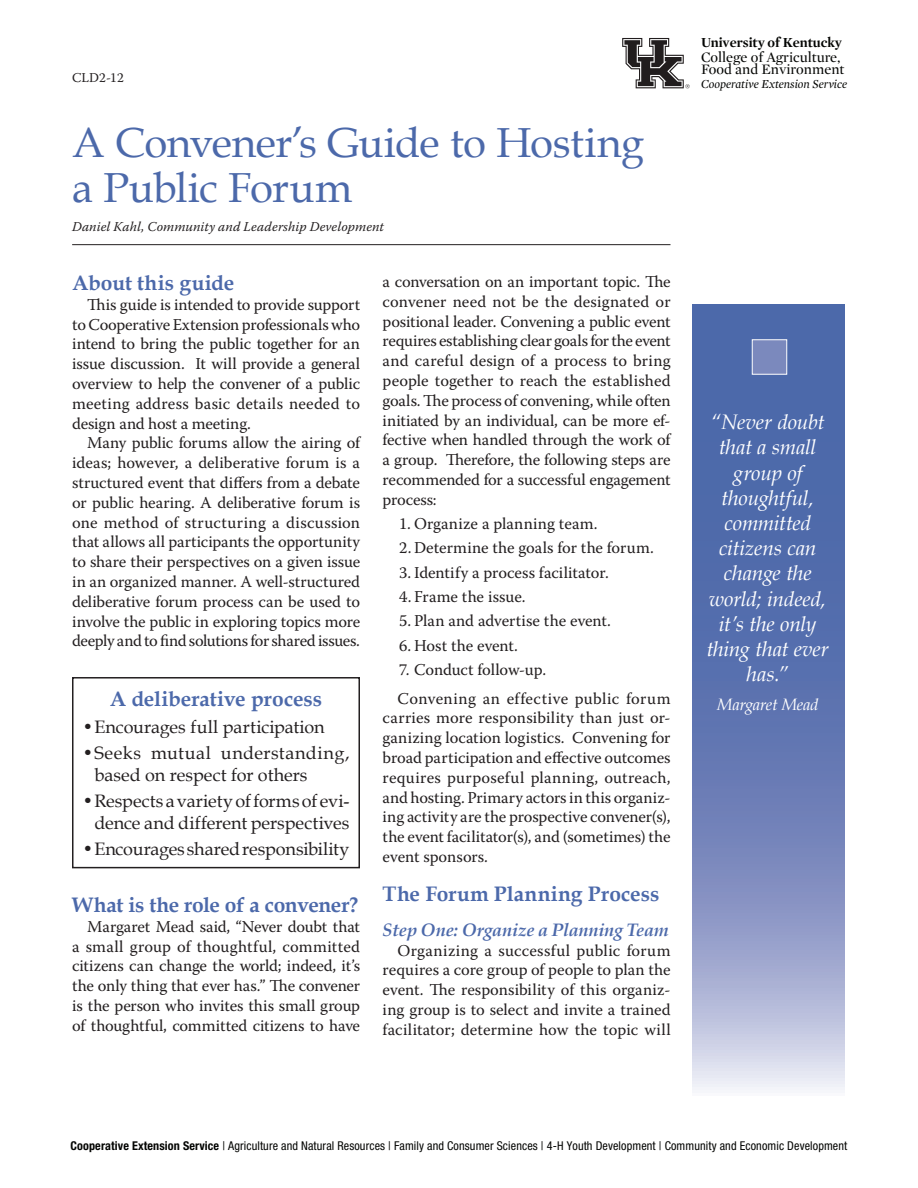
<style>
.page{position:relative;width:918px;height:1188px;background:#fff}
.page>*{position:absolute;margin:0;border:0;box-sizing:border-box;transform-origin:0 0}
.PubTitle{font:42px/45px "Book Antiqua";letter-spacing:-.015em;color:#4c69aa}
.Quotes{font:italic 21px/25.2px "Book Antiqua";letter-spacing:-.01em;color:#fff;text-align:center}
._1{font:700 21px "Book Antiqua";letter-spacing:-.005em;color:#4c69aa}
.t1{font:18px/21.6px "Book Antiqua";color:#231f20}
._2{font:italic 700 18px "Book Antiqua";letter-spacing:-.01em;color:#4c69aa}
.body{font:16.5px/19.8px "Warnock Pro";letter-spacing:-.005em;color:#231f20;text-align:justify}
.Quotes-2{font:italic 16.5px "Book Antiqua";letter-spacing:-.02em;color:#fff}
.t2{font:14.7px/12px "Mercury Display";color:#040503}
.t3{font:700 14.1px "Mercury Display";color:#040503}
.Author{font:italic 13.5px "Warnock Pro";letter-spacing:.01em;color:#231f20}
.PubNumber{font:13.5px "Warnock Pro";letter-spacing:.005em;color:#231f20}
.t4{font:italic 12.45px "Mercury Display";color:#040503}
.t5{font:condensed 12.15px "Helvetica Neue LT Std";letter-spacing:.01em;color:#040503}
.s1{font-weight:700}
</style>
<div class="page">
<svg style="left:622px;top:38px;width:68px;height:50px"></svg>
<svg style="left:692px;top:305px;width:152px;height:785px;background:#7083b9"></svg>
<div style="left:752px;top:339px;width:35px;height:36px;background:#7b89bd;border:1px solid #fff"></div>
<hr style="left:72px;top:244px;width:599px;height:1px;background:#231f20">
<div style="left:72px;top:677px;width:288px;height:191px;border:2px solid #231f20"></div>
<p class="PubNumber" style="left:72px;top:69px;width:53px">CLD2-12</p>
<p class="PubTitle" style="left:72px;top:119px;width:574px">A Convener’s Guide to Hosting a Public Forum</p>
<p class="Author" style="left:72px;top:218px;width:313px">Daniel Kahl, Community and Leadership Development</p>
<p class="t3" style="left:701px;top:32px;width:142px">University of Kentucky</p>
<p class="t2" style="left:701px;top:50px;width:145px">College of Agriculture,<br>Food and Environment</p>
<p class="t4" style="left:701px;top:76px;width:148px">Cooperative Extension Service</p>
<p class="_1" style="left:72px;top:269px;width:164px">About this guide</p>
<p class="body" style="left:72px;top:294px;width:290px;text-indent:15px">This guide is intended to provide support to Cooperative Extension professionals who intend to bring the public together for an issue discussion. It will provide a general overview to help the convener of a public meeting address basic details needed to design and host a meeting.</p>
<p class="body" style="left:72px;top:433px;width:290px;text-indent:15px">Many public forums allow the airing of ideas; however, a deliberative forum is a structured event that differs from a debate or public hearing. A deliberative forum is one method of structuring a discussion that allows all participants the opportunity to share their perspectives on a given issue in an organized manner. A well-structured deliberative forum process can be used to involve the public in exploring topics more deeply and to find solutions for shared issues.</p>
<p class="body" style="left:383px;top:271px;width:290px">a conversation on an important topic. The convener need not be the designated or positional leader. Convening a public event requires establishing clear goals for the event and careful design of a process to bring people together to reach the established goals. The process of convening, while often initiated by an individual, can be more ef&shy;fective when handled through the work of a group. Therefore, the following steps are recommended for a successful engagement process:</p>
<p class="body" style="left:399px;top:513px;width:200px">1. Organize a planning team.</p>
<p class="body" style="left:399px;top:538px;width:256px">2. Determine the goals for the forum.</p>
<p class="body" style="left:399px;top:562px;width:211px">3. Identify a process facilitator.</p>
<p class="body" style="left:399px;top:586px;width:128px">4. Frame the issue.</p>
<p class="body" style="left:399px;top:611px;width:213px">5. Plan and advertise the event.</p>
<p class="body" style="left:399px;top:635px;width:120px">6. Host the event.</p>
<p class="body" style="left:399px;top:659px;width:148px">7. Conduct follow-up.</p>
<p class="body" style="left:383px;top:688px;width:290px;text-indent:15px">Convening an effective public forum carries more responsibility than just or&shy;ganizing location logistics. Convening for broad participation and effective outcomes requires purposeful planning, outreach, and hosting. Primary actors in this organiz&shy;ing activity are the prospective convener(s), the event facilitator(s), and (sometimes) the event sponsors.</p>
<p class="_1" style="left:383px;top:879px;width:278px">The Forum Planning Process</p>
<p class="_2" style="left:383px;top:917px;width:288px">Step One: Organize a Planning Team</p>
<p class="body" style="left:383px;top:940px;width:290px;text-indent:15px">Organizing a successful public forum requires a core group of people to plan the event. The responsibility of this organiz&shy;ing group is to select and invite a trained facilitator; determine how the topic will</p>
<p class="Quotes" style="left:706px;top:409px;width:124px">“Never doubt that a small group of thoughtful, committed citizens can change the world; indeed, it’s the only thing that ever has.”</p>
<p class="_1" style="left:110px;top:684px;width:214px">A deliberative process</p>
<p class="Quotes-2" style="left:717px;top:693px;width:103px">Margaret Mead</p>
<p class="t1" style="left:82px;top:716px;width:244px">•Encourages full participation</p>
<p class="t1" style="left:94px;top:742px;width:257px;text-indent:-12px">•Seeks mutual understanding, based on respect for others</p>
<p class="t1" style="left:82px;top:790px;width:268px;text-align:right">•Respects a variety of forms of evi&shy;dence and different perspectives</p>
<p class="t1" style="left:82px;top:838px;width:269px">•Encourages shared responsibility</p>
<p class="_1" style="left:72px;top:891px;width:288px">What is the role of a convener?</p>
<p class="body" style="left:72px;top:916px;width:290px;text-indent:15px">Margaret Mead said, “Never doubt that a small group of thoughtful, committed citizens can change the world; indeed, it’s the only thing that ever has.” The convener is the person who invites this small group of thoughtful, committed citizens to have</p>
<p class="t5" style="left:71px;top:1139px;width:778px"><span class="s1">Cooperative Extension Service</span> | Agriculture and Natural Resources | Family and Consumer Sciences | 4-H Youth Development | Community and Economic Development</p>
</div>
